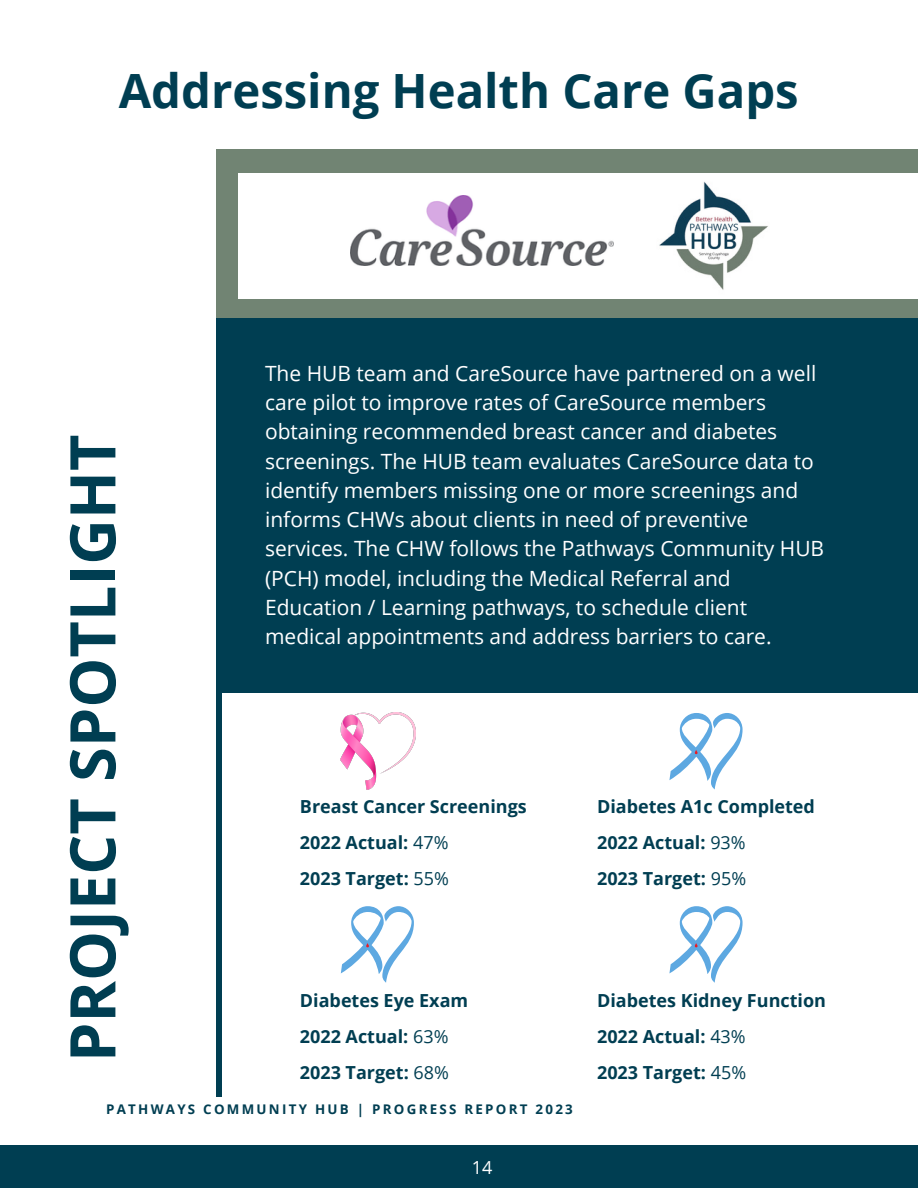
<style>
.page{position:relative;width:918px;height:1188px;background:#fff}
.page>*{position:absolute;margin:0;border:0;box-sizing:border-box;transform-origin:0 0}
.t1{font:700 63px "Open Sans";color:#003e52}
.t2{font:700 47.25px "Open Sans";color:#003e52}
.t3{font:21px/29.2px "Open Sans";color:#fff}
.t4{font:700 18px "Open Sans";color:#013e52}
.t5{font:18px "Open Sans";color:#fff}
.t6{font:700 13.35px "Open Sans";letter-spacing:.17em;color:#003e52}
.s1{font-weight:400}
</style>
<div class="page">
<div style="left:216px;top:149px;width:702px;height:170px;background:#718473"></div>
<div style="left:238px;top:173px;width:680px;height:125px;background:#fff"></div>
<img style="left:351px;top:196px;width:263px;height:69px">
<div style="left:216px;top:319px;width:702px;height:374px;background:#003e52"></div>
<div style="left:0;top:1146px;width:918px;height:42px;background:#003e52"></div>
<svg style="left:669px;top:713px;width:74px;height:76px"></svg>
<img style="left:341px;top:713px;width:74px;height:76px">
<svg style="left:669px;top:906px;width:74px;height:77px"></svg>
<svg style="left:341px;top:906px;width:73px;height:77px"></svg>
<div style="left:216px;top:693px;width:6px;height:403px;background:#003e52"></div>
<img style="left:659px;top:181px;width:109px;height:109px">
<p class="t2" style="left:119px;top:57px;width:681px">Addressing Health Care Gaps</p>
<p class="t1" style="left:48px;top:1062px;width:629px;rotate:-90deg">PROJECT SPOTLIGHT</p>
<p class="t3" style="left:265px;top:358px;width:561px">The HUB team and CareSource have partnered on a well care pilot to improve rates of CareSource members obtaining recommended breast cancer and diabetes screenings. The HUB team evaluates CareSource data to identify members missing one or more screenings and informs CHWs about clients in need of preventive services. The CHW follows the Pathways Community HUB (PCH) model, including the Medical Referral and Education / Learning pathways, to schedule client medical appointments and address barriers to care.</p>
<p class="t4" style="left:300px;top:794px;width:228px">Breast Cancer Screenings</p>
<p class="t4" style="left:300px;top:830px;width:150px">2022 Actual: <span class="s1">47%</span></p>
<p class="t4" style="left:300px;top:866px;width:151px">2023 Target: <span class="s1">55%</span></p>
<p class="t4" style="left:300px;top:987px;width:170px">Diabetes Eye Exam</p>
<p class="t4" style="left:300px;top:1023px;width:150px">2022 Actual: <span class="s1">63%</span></p>
<p class="t4" style="left:300px;top:1059px;width:151px">2023 Target: <span class="s1">68%</span></p>
<p class="t4" style="left:597px;top:794px;width:219px">Diabetes A1c Completed</p>
<p class="t4" style="left:597px;top:830px;width:150px">2022 Actual: <span class="s1">93%</span></p>
<p class="t4" style="left:597px;top:866px;width:151px">2023 Target: <span class="s1">95%</span></p>
<p class="t4" style="left:597px;top:987px;width:230px">Diabetes Kidney Function</p>
<p class="t4" style="left:597px;top:1023px;width:150px">2022 Actual: <span class="s1">43%</span></p>
<p class="t4" style="left:597px;top:1059px;width:151px">2023 Target: <span class="s1">45%</span></p>
<p class="t6" style="left:106px;top:1100px;width:468px">PATHWAYS COMMUNITY HUB | PROGRESS REPORT 2023</p>
<p class="t5" style="left:472px;top:1154px;width:22px">14</p>
</div>
